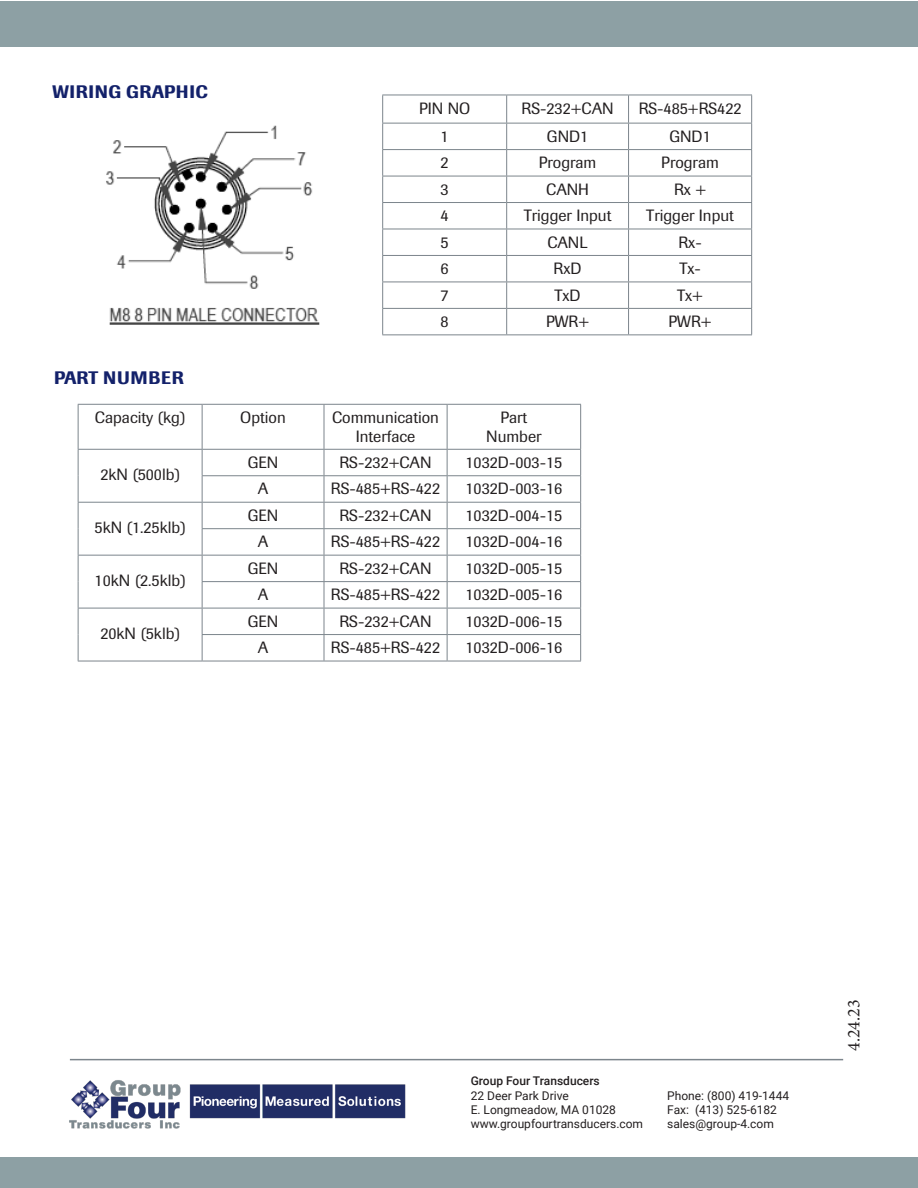
<style>
.page{position:relative;width:918px;height:1188px;background:#fff}
.page>*{position:absolute;margin:0;border:0;box-sizing:border-box;transform-origin:0 0}
.t1{font:500 18px "Imago";letter-spacing:.02em;color:#13216a}
.t2{font:500 18px "Imago";letter-spacing:.04em;color:#13216a}
.t3{font:18px "Minion Pro";color:#231f20}
.t4{font:16.2px/19.4px "Imago";color:#231f20;text-align:center}
.t5{font:12px "Roboto";color:#231f20}
.t6{font:500 12px "Roboto";color:#231f20}
</style>
<div class="page">
<div style="left:0;top:1157px;width:918px;height:31px;background:#8da0a4"></div>
<img style="left:69px;top:1080px;width:337px;height:49px">
<hr style="left:70px;top:1059px;width:773px;height:1px;background:#7c858c">
<hr style="left:78px;top:404px;width:124px;height:1px;background:#7c858c">
<hr style="left:78px;top:405px;width:1px;height:44px;background:#7c858c">
<hr style="left:202px;top:404px;width:122px;height:1px;background:#7c858c">
<hr style="left:202px;top:405px;width:1px;height:44px;background:#7c858c">
<hr style="left:324px;top:404px;width:123px;height:1px;background:#7c858c">
<hr style="left:324px;top:405px;width:1px;height:44px;background:#7c858c">
<hr style="left:447px;top:404px;width:134px;height:1px;background:#7c858c">
<hr style="left:447px;top:405px;width:1px;height:44px;background:#7c858c">
<hr style="left:580px;top:405px;width:1px;height:44px;background:#7c858c">
<hr style="left:78px;top:449px;width:124px;height:1px;background:#7c858c">
<hr style="left:202px;top:449px;width:122px;height:1px;background:#7c858c">
<hr style="left:324px;top:449px;width:123px;height:1px;background:#7c858c">
<hr style="left:447px;top:449px;width:134px;height:1px;background:#7c858c">
<hr style="left:202px;top:475px;width:122px;height:1px;background:#7c858c">
<hr style="left:324px;top:475px;width:123px;height:1px;background:#7c858c">
<hr style="left:447px;top:475px;width:134px;height:1px;background:#7c858c">
<hr style="left:78px;top:502px;width:124px;height:1px;background:#7c858c">
<hr style="left:202px;top:502px;width:122px;height:1px;background:#7c858c">
<hr style="left:324px;top:502px;width:123px;height:1px;background:#7c858c">
<hr style="left:447px;top:502px;width:134px;height:1px;background:#7c858c">
<hr style="left:202px;top:528px;width:122px;height:1px;background:#7c858c">
<hr style="left:324px;top:528px;width:123px;height:1px;background:#7c858c">
<hr style="left:447px;top:528px;width:134px;height:1px;background:#7c858c">
<hr style="left:78px;top:555px;width:124px;height:1px;background:#7c858c">
<hr style="left:202px;top:555px;width:122px;height:1px;background:#7c858c">
<hr style="left:324px;top:555px;width:123px;height:1px;background:#7c858c">
<hr style="left:447px;top:555px;width:134px;height:1px;background:#7c858c">
<hr style="left:202px;top:581px;width:122px;height:1px;background:#7c858c">
<hr style="left:324px;top:581px;width:123px;height:1px;background:#7c858c">
<hr style="left:447px;top:581px;width:134px;height:1px;background:#7c858c">
<hr style="left:78px;top:608px;width:124px;height:1px;background:#7c858c">
<hr style="left:202px;top:608px;width:122px;height:1px;background:#7c858c">
<hr style="left:324px;top:608px;width:123px;height:1px;background:#7c858c">
<hr style="left:447px;top:608px;width:134px;height:1px;background:#7c858c">
<svg style="left:78px;top:450px;width:1px;height:211px"></svg>
<hr style="left:202px;top:634px;width:122px;height:1px;background:#7c858c">
<svg style="left:202px;top:450px;width:1px;height:211px"></svg>
<hr style="left:324px;top:634px;width:123px;height:1px;background:#7c858c">
<svg style="left:324px;top:450px;width:1px;height:211px"></svg>
<hr style="left:447px;top:634px;width:134px;height:1px;background:#7c858c">
<svg style="left:447px;top:450px;width:1px;height:211px"></svg>
<svg style="left:580px;top:450px;width:1px;height:211px"></svg>
<hr style="left:78px;top:661px;width:124px;height:1px;background:#7c858c">
<hr style="left:202px;top:661px;width:122px;height:1px;background:#7c858c">
<hr style="left:324px;top:661px;width:123px;height:1px;background:#7c858c">
<hr style="left:447px;top:661px;width:134px;height:1px;background:#7c858c">
<div style="left:0;top:2px;width:918px;height:45px;background:#8da0a4"></div>
<img style="left:106px;top:125px;width:214px;height:200px">
<hr style="left:382px;top:95px;width:125px;height:1px;background:#7c858c">
<hr style="left:507px;top:95px;width:122px;height:1px;background:#7c858c">
<hr style="left:629px;top:95px;width:123px;height:1px;background:#7c858c">
<hr style="left:382px;top:123px;width:125px;height:1px;background:#7c858c">
<hr style="left:507px;top:123px;width:122px;height:1px;background:#7c858c">
<hr style="left:629px;top:123px;width:123px;height:1px;background:#7c858c">
<hr style="left:382px;top:149px;width:125px;height:1px;background:#7c858c">
<hr style="left:507px;top:149px;width:122px;height:1px;background:#7c858c">
<hr style="left:629px;top:149px;width:123px;height:1px;background:#7c858c">
<hr style="left:382px;top:176px;width:125px;height:1px;background:#7c858c">
<hr style="left:507px;top:176px;width:122px;height:1px;background:#7c858c">
<hr style="left:629px;top:176px;width:123px;height:1px;background:#7c858c">
<hr style="left:382px;top:202px;width:125px;height:1px;background:#7c858c">
<hr style="left:507px;top:202px;width:122px;height:1px;background:#7c858c">
<hr style="left:629px;top:202px;width:123px;height:1px;background:#7c858c">
<hr style="left:382px;top:229px;width:125px;height:1px;background:#7c858c">
<hr style="left:507px;top:229px;width:122px;height:1px;background:#7c858c">
<hr style="left:629px;top:229px;width:123px;height:1px;background:#7c858c">
<hr style="left:382px;top:255px;width:125px;height:1px;background:#7c858c">
<hr style="left:507px;top:255px;width:122px;height:1px;background:#7c858c">
<hr style="left:629px;top:255px;width:123px;height:1px;background:#7c858c">
<hr style="left:382px;top:282px;width:125px;height:1px;background:#7c858c">
<hr style="left:507px;top:282px;width:122px;height:1px;background:#7c858c">
<hr style="left:629px;top:282px;width:123px;height:1px;background:#7c858c">
<hr style="left:382px;top:308px;width:125px;height:1px;background:#7c858c">
<svg style="left:382px;top:95px;width:1px;height:239px"></svg>
<hr style="left:507px;top:308px;width:122px;height:1px;background:#7c858c">
<svg style="left:506px;top:95px;width:1px;height:239px"></svg>
<hr style="left:629px;top:308px;width:123px;height:1px;background:#7c858c">
<svg style="left:628px;top:95px;width:1px;height:239px"></svg>
<svg style="left:751px;top:95px;width:1px;height:239px"></svg>
<hr style="left:382px;top:334px;width:125px;height:1px;background:#7c858c">
<hr style="left:507px;top:334px;width:122px;height:1px;background:#7c858c">
<hr style="left:629px;top:334px;width:123px;height:1px;background:#7c858c">
<p class="t1" style="left:52px;top:81px;width:157px">WIRING GRAPHIC</p>
<p class="t2" style="left:54px;top:367px;width:131px">PART NUMBER</p>
<p class="t4" style="left:419px;top:98px;width:53px">PIN NO</p>
<p class="t4" style="left:522px;top:98px;width:94px">RS-232+CAN</p>
<p class="t4" style="left:639px;top:98px;width:104px">RS-485+RS422</p>
<p class="t4" style="left:441px;top:127px;width:10px">1</p>
<p class="t4" style="left:547px;top:127px;width:43px">GND1</p>
<p class="t4" style="left:669px;top:127px;width:43px">GND1</p>
<p class="t4" style="left:441px;top:153px;width:10px">2</p>
<p class="t4" style="left:539px;top:153px;width:59px">Program</p>
<p class="t4" style="left:661px;top:153px;width:59px">Program</p>
<p class="t4" style="left:441px;top:179px;width:10px">3</p>
<p class="t4" style="left:546px;top:179px;width:44px">CANH</p>
<p class="t4" style="left:674px;top:179px;width:34px">Rx +</p>
<p class="t4" style="left:441px;top:206px;width:10px">4</p>
<p class="t4" style="left:524px;top:206px;width:89px">Trigger Input</p>
<p class="t4" style="left:646px;top:206px;width:89px">Trigger Input</p>
<p class="t4" style="left:441px;top:232px;width:10px">5</p>
<p class="t4" style="left:547px;top:232px;width:42px">CANL</p>
<p class="t4" style="left:678px;top:232px;width:25px">Rx-</p>
<p class="t4" style="left:441px;top:259px;width:10px">6</p>
<p class="t4" style="left:554px;top:259px;width:29px">RxD</p>
<p class="t4" style="left:679px;top:259px;width:23px">Tx-</p>
<p class="t4" style="left:441px;top:285px;width:10px">7</p>
<p class="t4" style="left:554px;top:285px;width:28px">TxD</p>
<p class="t4" style="left:677px;top:285px;width:27px">Tx+</p>
<p class="t4" style="left:441px;top:312px;width:10px">8</p>
<p class="t4" style="left:546px;top:312px;width:45px">PWR+</p>
<p class="t4" style="left:669px;top:312px;width:45px">PWR+</p>
<p class="t4" style="left:95px;top:408px;width:92px">Capacity (kg)</p>
<p class="t4" style="left:240px;top:408px;width:47px">Option</p>
<p class="t4" style="left:332px;top:408px;width:108px">Communication<br>Interface</p>
<p class="t4" style="left:500px;top:408px;width:28px">Part</p>
<p class="t4" style="left:486px;top:427px;width:57px">Number</p>
<p class="t4" style="left:100px;top:465px;width:81px">2kN (500lb)</p>
<p class="t4" style="left:95px;top:518px;width:92px">5kN (1.25klb)</p>
<p class="t4" style="left:95px;top:571px;width:92px">10kN (2.5klb)</p>
<p class="t4" style="left:100px;top:624px;width:81px">20kN (5klb)</p>
<p class="t4" style="left:248px;top:453px;width:32px">GEN</p>
<p class="t4" style="left:340px;top:453px;width:94px">RS-232+CAN</p>
<p class="t4" style="left:466px;top:453px;width:98px">1032D-003-15</p>
<p class="t4" style="left:258px;top:479px;width:12px">A</p>
<p class="t4" style="left:331px;top:479px;width:111px">RS-485+RS-422</p>
<p class="t4" style="left:466px;top:479px;width:98px">1032D-003-16</p>
<p class="t4" style="left:248px;top:506px;width:32px">GEN</p>
<p class="t4" style="left:340px;top:506px;width:94px">RS-232+CAN</p>
<p class="t4" style="left:466px;top:506px;width:98px">1032D-004-15</p>
<p class="t4" style="left:258px;top:532px;width:12px">A</p>
<p class="t4" style="left:331px;top:532px;width:111px">RS-485+RS-422</p>
<p class="t4" style="left:466px;top:532px;width:98px">1032D-004-16</p>
<p class="t4" style="left:248px;top:559px;width:32px">GEN</p>
<p class="t4" style="left:340px;top:559px;width:94px">RS-232+CAN</p>
<p class="t4" style="left:466px;top:559px;width:98px">1032D-005-15</p>
<p class="t4" style="left:258px;top:585px;width:12px">A</p>
<p class="t4" style="left:331px;top:585px;width:111px">RS-485+RS-422</p>
<p class="t4" style="left:466px;top:585px;width:98px">1032D-005-16</p>
<p class="t4" style="left:248px;top:612px;width:32px">GEN</p>
<p class="t4" style="left:340px;top:612px;width:94px">RS-232+CAN</p>
<p class="t4" style="left:466px;top:612px;width:98px">1032D-006-15</p>
<p class="t4" style="left:258px;top:638px;width:12px">A</p>
<p class="t4" style="left:331px;top:638px;width:111px">RS-485+RS-422</p>
<p class="t4" style="left:466px;top:638px;width:98px">1032D-006-16</p>
<p class="t6" style="left:471px;top:1072px;width:131px">Group Four Transducers</p>
<p class="t5" style="left:471px;top:1087px;width:100px">22 Deer Park Drive</p>
<p class="t5" style="left:471px;top:1101px;width:147px">E. Longmeadow, MA 01028</p>
<p class="t5" style="left:471px;top:1116px;width:174px">www.groupfourtransducers.com</p>
<p class="t5" style="left:667px;top:1087px;width:123px">Phone: (800) 419-1444</p>
<p class="t5" style="left:667px;top:1101px;width:111px">Fax: (413) 525-6182</p>
<p class="t5" style="left:667px;top:1116px;width:108px">sales@group-4.com</p>
<p class="t3" style="left:842px;top:1051px;width:53px;rotate:-90deg">4.24.23</p>
</div>
